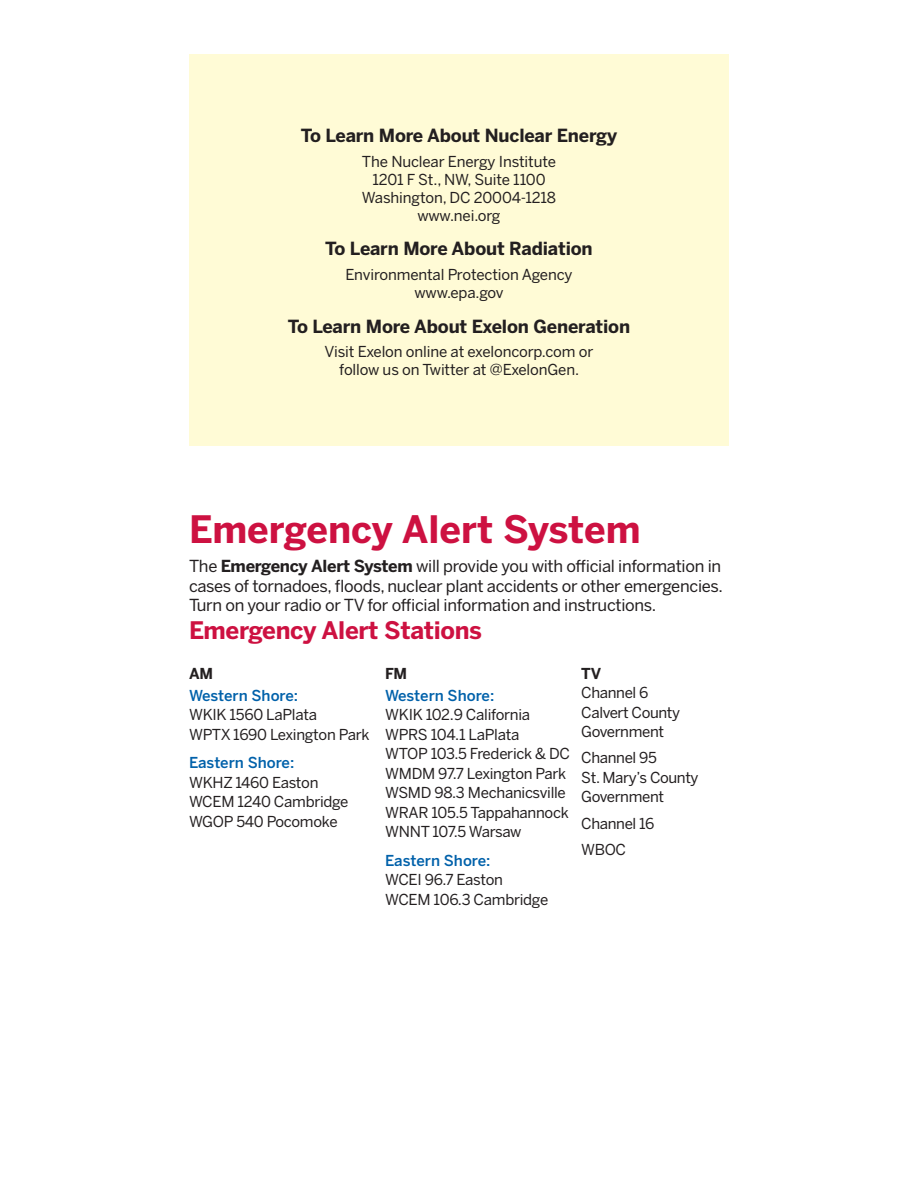
<style>
.page{position:relative;width:918px;height:1188px;background:#fff}
.page>*{position:absolute;margin:0;border:0;box-sizing:border-box;transform-origin:0 0}
.t1{font:700 37.5px "Benton Sans";color:#cd1141}
.t2{font:700 24px "Benton Sans";letter-spacing:-.015em;color:#cd1141}
.t3{font:700 18px "Benton Sans";letter-spacing:-.01em;color:#231f20}
.t4{font:16.5px/19.5px "Benton Sans";letter-spacing:-.02em;color:#231f20;text-align:justify}
.t5{font:15px/19.5px "Benton Sans";letter-spacing:-.02em;color:#231f20}
.t6{font:500 15px "Benton Sans";color:#0161aa}
.t7{font:700 15px "Benton Sans";color:#231f20}
.s1{font-weight:700}
</style>
<div class="page">
<div style="left:189px;top:54px;width:540px;height:392px;background:#fffbd6"></div>
<p class="t3" style="left:301px;top:124px;width:318px">To Learn More About Nuclear Energy</p>
<p class="t5" style="left:362px;top:153px;width:196px;line-height:18px;text-align:center">The Nuclear Energy Institute<br>1201 F St., NW, Suite 1100<br>Washington, DC 20004-1218 www.nei.org</p>
<p class="t3" style="left:325px;top:238px;width:269px">To Learn More About Radiation</p>
<p class="t5" style="left:345px;top:266px;width:229px;line-height:18px;text-align:center">Environmental Protection Agency www.epa.gov</p>
<p class="t3" style="left:288px;top:315px;width:344px">To Learn More About Exelon Generation</p>
<p class="t5" style="left:325px;top:343px;width:270px;line-height:18px;text-align:center">Visit Exelon online at exeloncorp.com or follow us on Twitter at @ExelonGen.</p>
<h1 class="t1" style="left:189px;top:505px;width:453px">Emergency Alert System</h1>
<p class="t4" style="left:189px;top:556px;width:535px">The <span class="s1">Emergency Alert System</span> will provide you with official information in cases of tornadoes, floods, nuclear plant accidents or other emergencies.<br>Turn on your radio or TV for official information and instructions.</p>
<h2 class="t2" style="left:189px;top:616px;width:294px">Emergency Alert Stations</h2>
<p class="t7" style="left:189px;top:664px;width:26px">AM</p>
<p class="t6" style="left:189px;top:686px;width:111px">Western Shore:</p>
<p class="t5" style="left:189px;top:705px;width:182px">WKIK 1560 LaPlata<br>WPTX 1690 Lexington Park</p>
<p class="t6" style="left:189px;top:754px;width:107px">Eastern Shore:</p>
<p class="t5" style="left:189px;top:773px;width:161px">WKHZ 1460 Easton<br>WCEM 1240 Cambridge<br>WGOP 540 Pocomoke</p>
<p class="t7" style="left:385px;top:664px;width:24px">FM</p>
<p class="t6" style="left:385px;top:686px;width:111px">Western Shore:</p>
<p class="t5" style="left:385px;top:705px;width:187px">WKIK 102.9 California<br>WPRS 104.1 LaPlata<br>WTOP 103.5 Frederick &amp; DC<br>WMDM 97.7 Lexington Park<br>WSMD 98.3 Mechanicsville<br>WRAR 105.5 Tappahannock<br>WNNT 107.5 Warsaw</p>
<p class="t6" style="left:385px;top:851px;width:107px">Eastern Shore:</p>
<p class="t5" style="left:385px;top:870px;width:165px">WCEI 96.7 Easton<br>WCEM 106.3 Cambridge</p>
<p class="t7" style="left:581px;top:664px;width:21px">TV</p>
<p class="t5" style="left:581px;top:683px;width:100px">Channel 6<br>Calvert County<br>Government</p>
<p class="t5" style="left:581px;top:748px;width:119px">Channel 95<br>St. Mary’s County<br>Government</p>
<p class="t5" style="left:581px;top:810px;width:75px;line-height:26.2px">Channel 16<br>WBOC</p>
</div>
